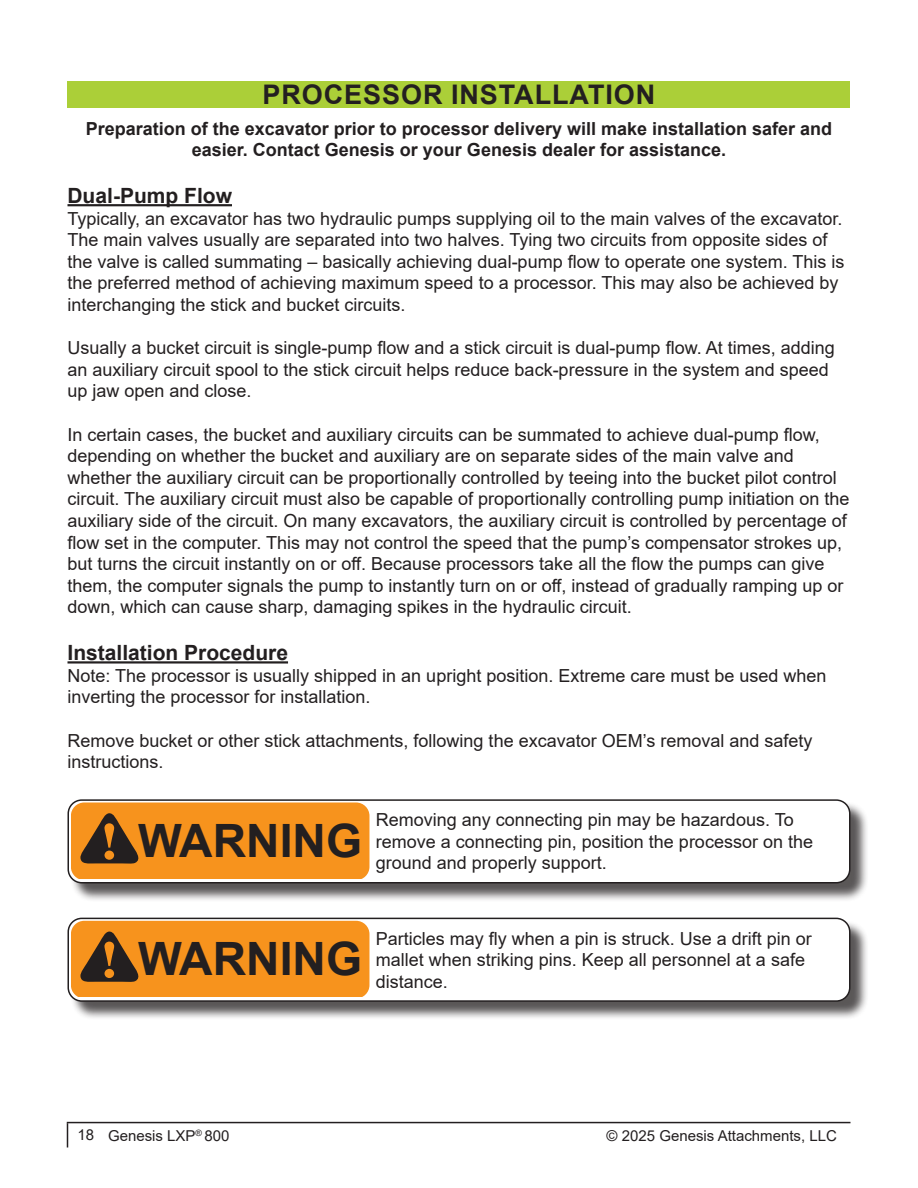
<style>
.page{position:relative;width:918px;height:1188px;background:#fff}
.page>*{position:absolute;margin:0;border:0;box-sizing:border-box;transform-origin:0 0}
.t1{font:700 46.05px "Arial";color:#231f20}
.Section_Headings{font:700 27px "Arial";letter-spacing:.035em;color:#231f20}
.Paragraph_Headings{font:700 21px "Arial";color:#231f20}
.General_Paragraph_Style{font:18px/21.6px "Arial";color:#231f20}
.General_Paragraph_Style-2{font:700 18px/21.6px "Arial";color:#231f20;text-align:center}
.t2{font:15px "Arial";color:#231f20}
.s1{font-family:"Georgia";font-size:50.55px;color:#f7931d}
</style>
<div class="page">
<svg style="left:67px;top:1123px;width:1px;height:25px"></svg>
<hr style="left:67px;top:1122px;width:783px;height:1px;background:#231f20">
<div style="left:68px;top:81px;width:782px;height:27px;background:#abcf38"></div>
<hr style="left:68px;top:204px;width:164px;height:2px;background:#231f20">
<hr style="left:68px;top:661px;width:220px;height:3px;background:#231f20">
<div style="left:70px;top:802px;width:799px;height:100px;background:#231f20;opacity:.75"></div>
<div style="left:68px;top:800px;width:782px;height:83px;background:#fff;border-radius:14px"></div>
<div style="left:68px;top:799px;width:782px;height:85px;border:2px solid #231f20;border-radius:14px"></div>
<svg style="left:71px;top:802px;width:298px;height:76px;background:#e68a1f"></svg>
<div style="left:70px;top:920px;width:799px;height:100px;background:#231f20;opacity:.75"></div>
<div style="left:68px;top:918px;width:782px;height:83px;background:#fff;border-radius:14px"></div>
<div style="left:68px;top:918px;width:782px;height:84px;border:2px solid #231f20;border-radius:14px"></div>
<svg style="left:71px;top:921px;width:298px;height:76px;background:#e68a1e"></svg>
<p class="Section_Headings" style="left:263px;top:76px;width:394px">PROCESSOR INSTALLATION</p>
<p class="General_Paragraph_Style-2" style="left:86px;top:118px;width:748px">Preparation of the excavator prior to processor delivery will make installation safer and easier. Contact Genesis or your Genesis dealer for assistance.</p>
<p class="Paragraph_Headings" style="left:68px;top:181px;width:166px">Dual-Pump Flow</p>
<p class="General_Paragraph_Style" style="left:68px;top:207px;width:779px">Typically, an excavator has two hydraulic pumps supplying oil to the main valves of the excavator.<br>The main valves usually are separated into two halves. Tying two circuits from opposite sides of the valve is called summating – basically achieving dual-pump flow to operate one system. This is the preferred method of achieving maximum speed to a processor. This may also be achieved by interchanging the stick and bucket circuits.</p>
<p class="General_Paragraph_Style" style="left:68px;top:337px;width:769px">Usually a bucket circuit is single-pump flow and a stick circuit is dual-pump flow. At times, adding an auxiliary circuit spool to the stick circuit helps reduce back-pressure in the system and speed up jaw open and close.</p>
<p class="General_Paragraph_Style" style="left:68px;top:423px;width:783px">In certain cases, the bucket and auxiliary circuits can be summated to achieve dual-pump flow, depending on whether the bucket and auxiliary are on separate sides of the main valve and whether the auxiliary circuit can be proportionally controlled by teeing into the bucket pilot control circuit. The auxiliary circuit must also be capable of proportionally controlling pump initiation on the auxiliary side of the circuit. On many excavators, the auxiliary circuit is controlled by percentage of flow set in the computer. This may not control the speed that the pump’s compensator strokes up, but turns the circuit instantly on or off. Because processors take all the flow the pumps can give them, the computer signals the pump to instantly turn on or off, instead of gradually ramping up or down, which can cause sharp, damaging spikes in the hydraulic circuit.</p>
<p class="Paragraph_Headings" style="left:68px;top:638px;width:222px">Installation Procedure</p>
<p class="General_Paragraph_Style" style="left:68px;top:665px;width:761px">Note: The processor is usually shipped in an upright position. Extreme care must be used when inverting the processor for installation.</p>
<p class="General_Paragraph_Style" style="left:68px;top:729px;width:746px">Remove bucket or other stick attachments, following the excavator OEM’s removal and safety instructions.</p>
<p class="t1" style="left:100px;top:810px;width:264px"><span class="s1">!</span> WARNING</p>
<p class="General_Paragraph_Style" style="left:376px;top:809px;width:439px">Removing any connecting pin may be hazardous. To remove a connecting pin, position the processor on the ground and properly support.</p>
<p class="t1" style="left:100px;top:929px;width:264px"><span class="s1">!</span> WARNING</p>
<p class="General_Paragraph_Style" style="left:376px;top:927px;width:438px">Particles may fly when a pin is struck. Use a drift pin or mallet when striking pins. Keep all personnel at a safe distance.</p>
<p class="t2" style="left:77px;top:1125px;width:154px">18 Genesis LXP<sup>®</sup> 800</p>
<p class="t2" style="left:607px;top:1125px;width:232px">© 2025 Genesis Attachments, LLC</p>
</div>
